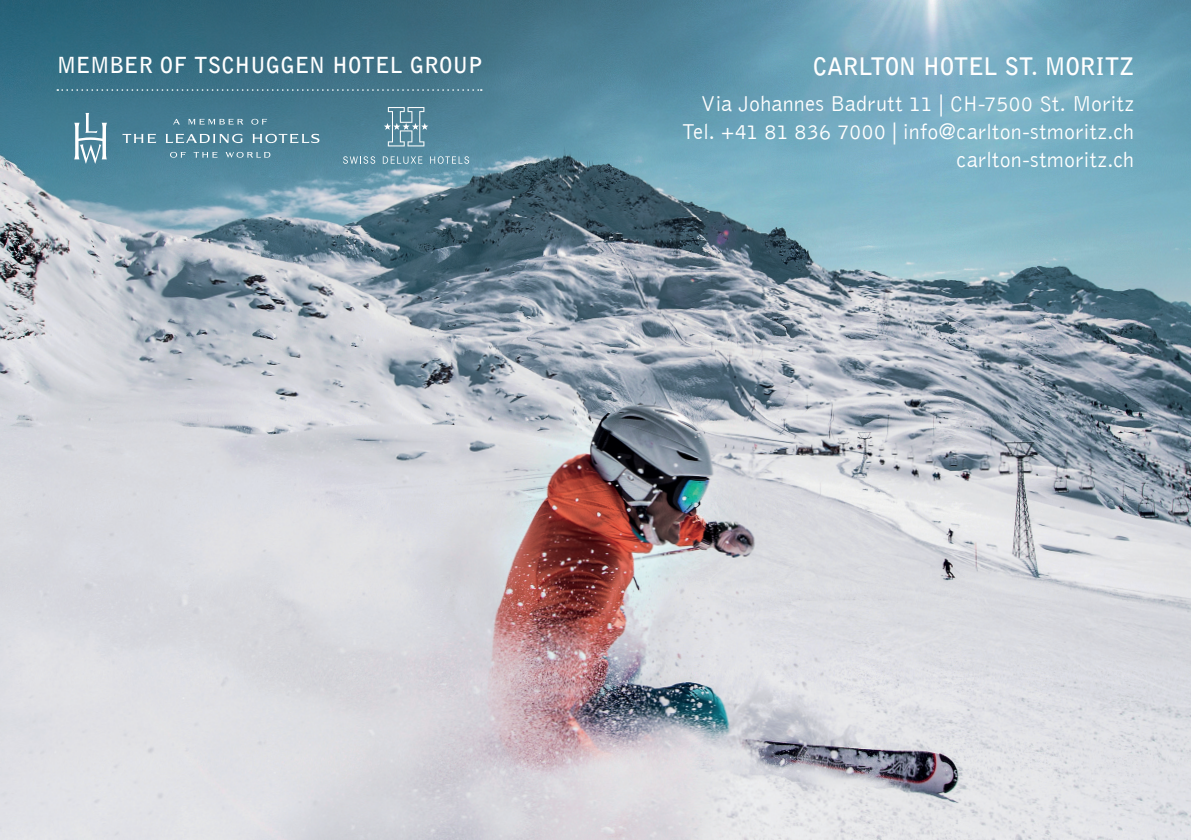
<style>
.page{position:relative;width:1191px;height:840px;background:#fff}
.page>*{position:absolute;margin:0;border:0;box-sizing:border-box;transform-origin:0 0}
.t1{font:700 24px "Bell Gothic";letter-spacing:-.02em;color:#fff}
.t2{font:300 22px "Bell Gothic";letter-spacing:.005em;color:#fff}
.t3{font:700 22px "Bell Gothic";letter-spacing:-.01em;color:#fff}
</style>
<div class="page">
<img style="left:0;top:0;width:1191px;height:839px">
<svg style="left:57px;top:89px;width:425px;height:2px"></svg>
<svg style="left:74px;top:113px;width:33px;height:50px"></svg>
<svg style="left:122px;top:134px;width:34px;height:9px"></svg>
<svg style="left:166px;top:134px;width:76px;height:9px"></svg>
<svg style="left:252px;top:134px;width:67px;height:9px"></svg>
<svg style="left:170px;top:152px;width:16px;height:6px"></svg>
<svg style="left:194px;top:152px;width:24px;height:5px"></svg>
<svg style="left:225px;top:152px;width:45px;height:6px"></svg>
<svg style="left:173px;top:119px;width:7px;height:5px"></svg>
<svg style="left:188px;top:119px;width:55px;height:5px"></svg>
<svg style="left:251px;top:119px;width:16px;height:5px"></svg>
<svg style="left:343px;top:156px;width:32px;height:8px"></svg>
<svg style="left:383px;top:156px;width:39px;height:8px"></svg>
<svg style="left:430px;top:156px;width:39px;height:8px"></svg>
<svg style="left:384px;top:107px;width:44px;height:39px;background:#6f99aa"></svg>
<p class="t3" style="left:57px;top:52px;width:427px">MEMBER OF TSCHUGGEN HOTEL GROUP</p>
<p class="t1" style="left:813px;top:51px;width:323px">CARLTON HOTEL ST. MORITZ</p>
<p class="t2" style="left:701px;top:92px;width:435px">Via Johannes Badrutt 11 | CH-7500 St. Moritz</p>
<p class="t2" style="left:681px;top:120px;width:454px">Tel. +41 81 836 7000 | info@carlton-stmoritz.ch</p>
<p class="t2" style="left:956px;top:148px;width:179px">carlton-stmoritz.ch</p>
</div>
